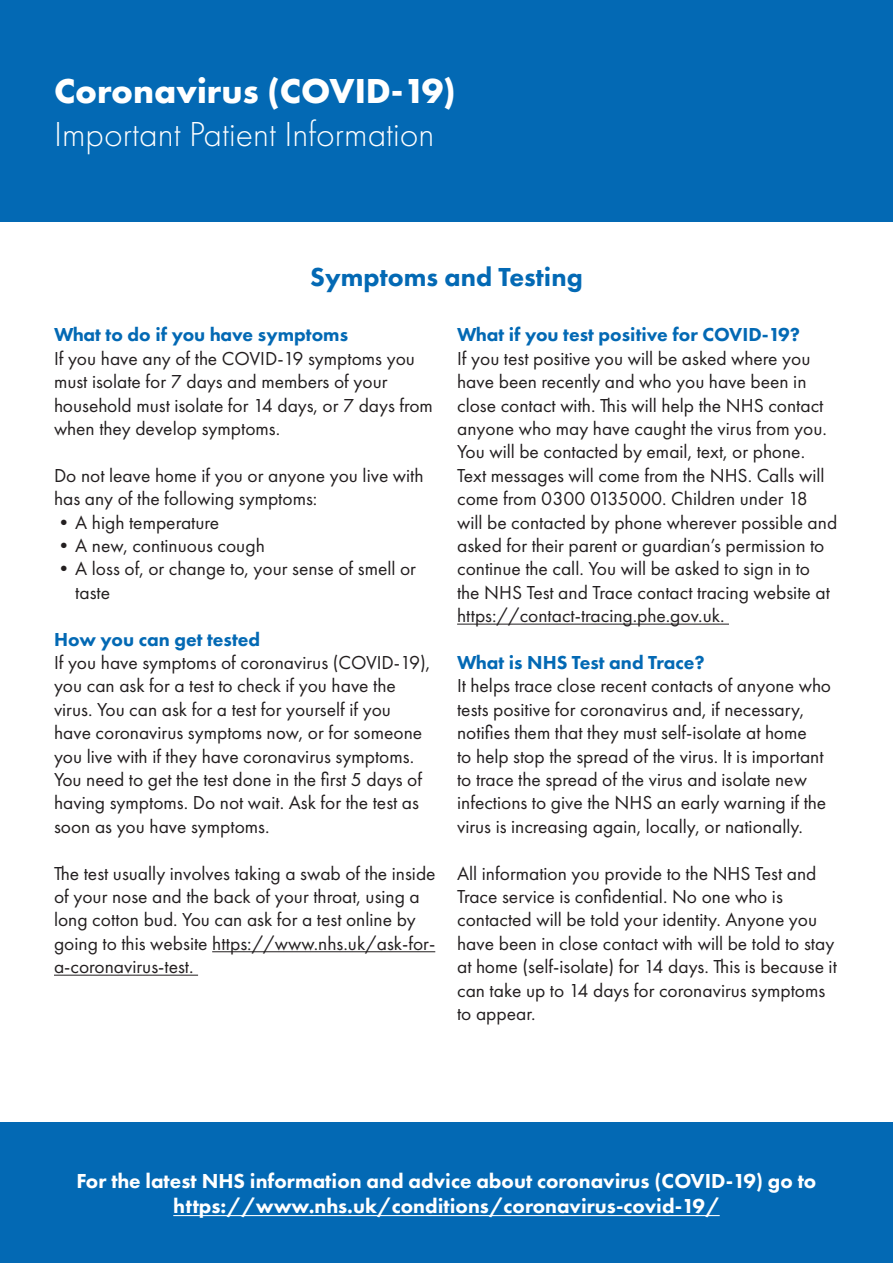
<style>
.page{position:relative;width:893px;height:1263px;background:#fff}
.page>*{position:absolute;margin:0;border:0;box-sizing:border-box;transform-origin:0 0}
.t1{font:300 36px "Futura PT";color:#fff}
.t2{font:700 36px "Futura PT";color:#fff}
.t3{font:800 27px "Futura PT";color:#0369b4}
.t4{font:800 21px/25.2px "Futura PT";color:#fff;text-align:center}
.t5{font:19.5px/23.4px "Futura PT";color:#231f20}
.t6{font:800 19.5px "Futura PT";color:#0369b4}
</style>
<div class="page">
<div style="left:0;top:0;width:893px;height:221px;background:#0369b4"></div>
<div style="left:0;top:1123px;width:893px;height:140px;background:#0369b4"></div>
<hr style="left:173px;top:1215px;width:547px;height:1px;background:#fff">
<hr style="left:212px;top:951px;width:223px;height:1px;background:#231f20">
<hr style="left:54px;top:975px;width:144px;height:1px;background:#231f20">
<hr style="left:457px;top:624px;width:272px;height:1px;background:#231f20">
<p class="t2" style="left:54px;top:67px;width:404px">Coronavirus (COVID-19)</p>
<p class="t1" style="left:54px;top:113px;width:382px">Important Patient Information</p>
<p class="t3" style="left:310px;top:260px;width:274px">Symptoms and Testing</p>
<p class="t6" style="left:54px;top:323px;width:296px">What to do if you have symptoms</p>
<p class="t5" style="left:54px;top:346px;width:380px">If you have any of the COVID-19 symptoms you must isolate for 7 days and members of your household must isolate for 14 days, or 7 days from when they develop symptoms.</p>
<p class="t5" style="left:54px;top:463px;width:371px">Do not leave home if you or anyone you live with has any of the following symptoms:</p>
<p class="t5" style="left:54px;top:510px;width:167px">•A high temperature</p>
<p class="t5" style="left:54px;top:534px;width:212px">•A new, continuous cough</p>
<p class="t5" style="left:75px;top:557px;width:342px;text-indent:-21px">•A loss of, or change to, your sense of smell or taste</p>
<p class="t6" style="left:54px;top:627px;width:208px">How you can get tested</p>
<p class="t5" style="left:54px;top:651px;width:378px">If you have symptoms of coronavirus (COVID-19), you can ask for a test to check if you have the virus. You can ask for a test for yourself if you have coronavirus symptoms now, or for someone you live with if they have coronavirus symptoms.<br>You need to get the test done in the first 5 days of having symptoms. Do not wait. Ask for the test as soon as you have symptoms.</p>
<p class="t5" style="left:54px;top:861px;width:383px">The test usually involves taking a swab of the inside of your nose and the back of your throat, using a long cotton bud. You can ask for a test online by going to this website https://www.nhs.uk/ask-for&shy;a-coronavirus-test.</p>
<p class="t6" style="left:457px;top:323px;width:345px">What if you test positive for COVID-19?</p>
<p class="t5" style="left:457px;top:346px;width:382px">If you test positive you will be asked where you have been recently and who you have been in close contact with. This will help the NHS contact anyone who may have caught the virus from you.<br>You will be contacted by email, text, or phone.<br>Text messages will come from the NHS. Calls will come from 0300 0135000. Children under 18 will be contacted by phone wherever possible and asked for their parent or guardian’s permission to continue the call. You will be asked to sign in to the NHS Test and Trace contact tracing website at https://contact-tracing.phe.gov.uk.</p>
<p class="t6" style="left:457px;top:650px;width:249px">What is NHS Test and Trace?</p>
<p class="t5" style="left:457px;top:674px;width:375px">It helps trace close recent contacts of anyone who tests positive for coronavirus and, if necessary, notifies them that they must self-isolate at home<br>to help stop the spread of the virus. It is important to trace the spread of the virus and isolate new infections to give the NHS an early warning if the virus is increasing again, locally, or nationally.</p>
<p class="t5" style="left:457px;top:861px;width:381px">All information you provide to the NHS Test and Trace service is confidential. No one who is contacted will be told your identity. Anyone you have been in close contact with will be told to stay at home (self-isolate) for 14 days. This is because it can take up to 14 days for coronavirus symptoms to appear.</p>
<p class="t4" style="left:77px;top:1168px;width:741px">For the latest NHS information and advice about coronavirus (COVID-19) go to https://www.nhs.uk/conditions/coronavirus-covid-19/</p>
</div>
